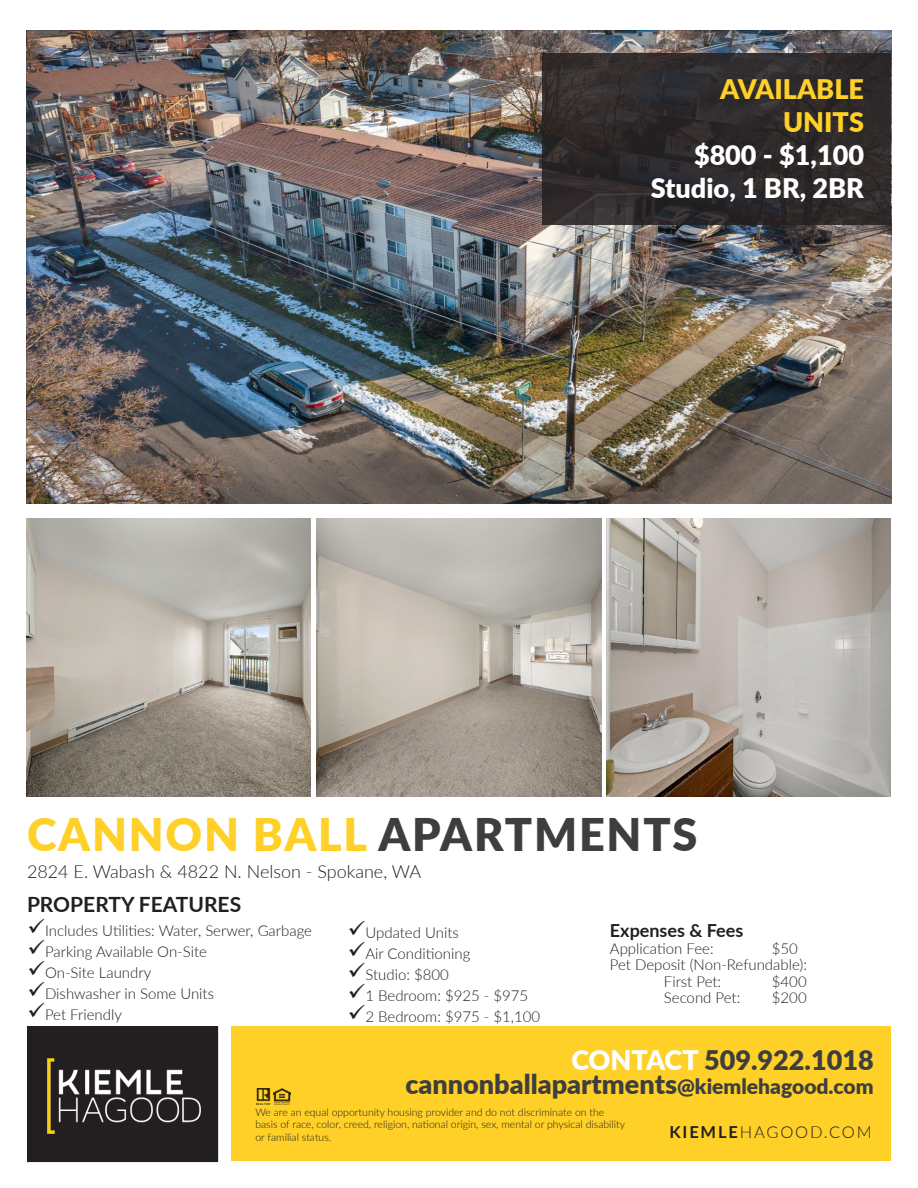
<style>
.page{position:relative;width:918px;height:1188px;background:#fff}
.page>*{position:absolute;margin:0;border:0;box-sizing:border-box;transform-origin:0 0}
.t1{font:900 45px "Lato";letter-spacing:.04em;color:#fed028}
.t2{font:900 27px "Lato";color:#3e3e3f}
.t3{font:900 27px "Lato";color:#fff}
.t4{font:900 27px/33px "Lato";color:#fed028;text-align:right}
.t5{font:700 21px "Lato";color:#231f20}
.t6{font:300 18px "Lato";color:#231f20}
.t7{font:700 18px "Lato";color:#231f20}
.t8{font:300 16.5px "Lato";letter-spacing:.11em;color:#231f20}
.t9{font:300 15px/16.5px "Lato";color:#231f20}
.t10{font:300 10.5px/12.6px "Lato";color:#231f20}
.s1{color:#3e3e3f}
.s2{color:#fff}
.s3{font-size:21px}
.s4{font-weight:700}
</style>
<div class="page">
<img style="left:26px;top:30px;width:866px;height:473px">
<div style="left:231px;top:1026px;width:659px;height:135px;background:#fed028"></div>
<svg style="left:542px;top:53px;width:349px;height:172px;background:#2e292a"></svg>
<div style="left:28px;top:1027px;width:189px;height:134px;background:#231f20"></div>
<div style="left:27px;top:1026px;width:191px;height:136px;border:2px solid #231f20"></div>
<img style="left:48px;top:1058px;width:153px;height:76px">
<img style="left:256px;top:1089px;width:15px;height:16px">
<img style="left:273px;top:1089px;width:17px;height:15px">
<img style="left:606px;top:518px;width:284px;height:278px">
<img style="left:317px;top:518px;width:284px;height:278px">
<img style="left:26px;top:518px;width:285px;height:278px">
<p class="t4" style="left:720px;top:72px;width:145px">AVAILABLE<br>UNITS</p>
<p class="t3" style="left:694px;top:135px;width:171px">$800 - $1,100</p>
<p class="t3" style="left:651px;top:168px;width:215px">Studio, 1 BR, 2BR</p>
<p class="t1" style="left:27px;top:801px;width:672px">CANNON BALL <span class="s1">APARTMENTS</span></p>
<p class="t6" style="left:27px;top:859px;width:396px">2824 E. Wabash &amp; 4822 N. Nelson - Spokane, WA</p>
<p class="t5" style="left:27px;top:889px;width:216px">PROPERTY FEATURES</p>
<p class="t9" style="left:27px;top:922px;width:286px">✓Includes Utilities: Water, Serwer, Garbage</p>
<p class="t9" style="left:27px;top:943px;width:181px">✓Parking Available On-Site</p>
<p class="t9" style="left:27px;top:964px;width:125px">✓On-Site Laundry</p>
<p class="t9" style="left:27px;top:985px;width:188px">✓Dishwasher in Some Units</p>
<p class="t9" style="left:27px;top:1006px;width:96px">✓Pet Friendly</p>
<p class="t9" style="left:348px;top:923px;width:113px">✓Updated Units</p>
<p class="t9" style="left:348px;top:944px;width:124px">✓Air Conditioning</p>
<p class="t9" style="left:348px;top:965px;width:103px">✓Studio: $800</p>
<p class="t9" style="left:348px;top:986px;width:182px">✓1 Bedroom: $925 - $975</p>
<p class="t9" style="left:348px;top:1007px;width:194px">✓2 Bedroom: $975 - $1,100</p>
<p class="t7" style="left:610px;top:917px;width:135px">Expenses &amp; Fees</p>
<p class="t9" style="left:610px;top:939px;width:105px">Application Fee:</p>
<p class="t9" style="left:772px;top:939px;width:28px">$50</p>
<p class="t9" style="left:664px;top:956px;width:145px;text-indent:-54px">Pet Deposit (Non-Refundable):<br>First Pet:</p>
<p class="t9" style="left:772px;top:972px;width:36px">$400</p>
<p class="t9" style="left:664px;top:989px;width:78px">Second Pet:</p>
<p class="t9" style="left:772px;top:989px;width:36px">$200</p>
<p class="t2" style="left:571px;top:1039px;width:304px"><span class="s2">CONTACT</span> 509.922.1018</p>
<p class="t2" style="left:405px;top:1063px;width:470px">cannonballapartments<span class="s3">@kiemlehagood.com</span></p>
<p class="t10" style="left:255px;top:1105px;width:371px">We are an equal opportunity housing provider and do not discriminate on the basis of race, color, creed, religion, national origin, sex, mental or physical disability or familial status.</p>
<p class="t8" style="left:670px;top:1121px;width:204px"><span class="s4">KIEMLE</span>HAGOOD.COM</p>
</div>
